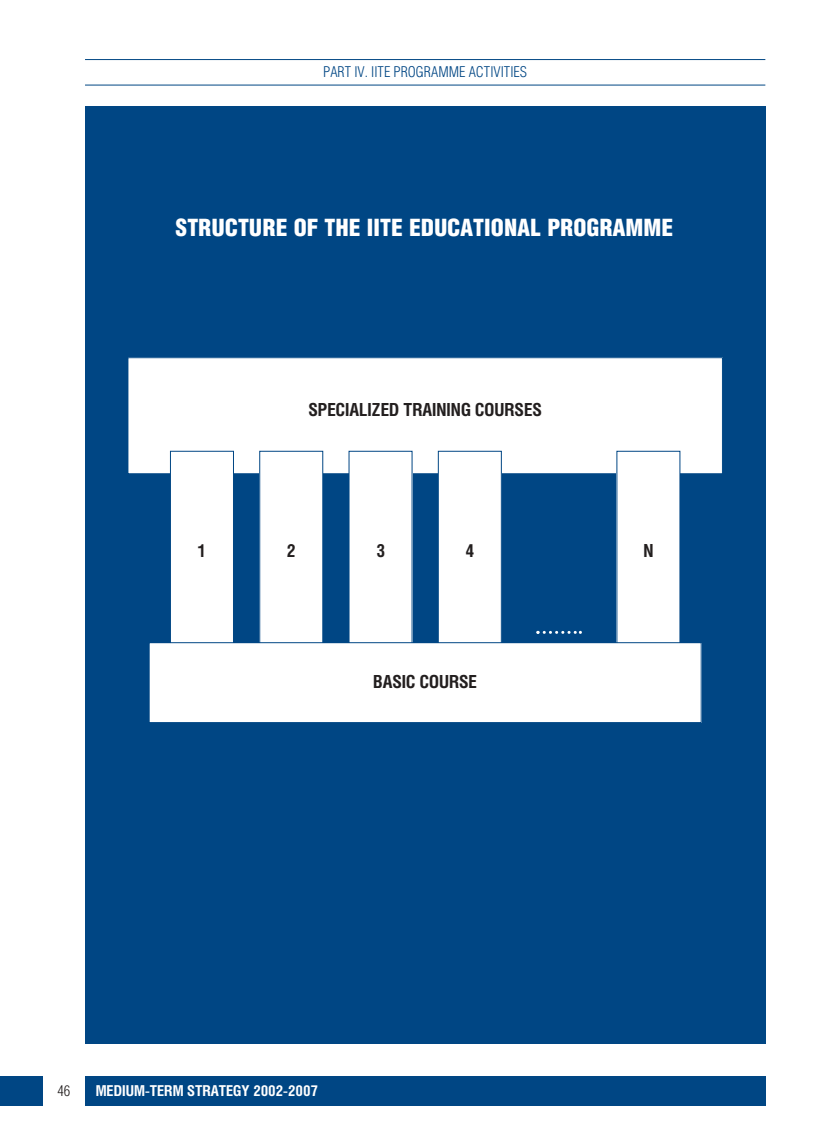
<style>
.page{position:relative;width:828px;height:1148px;background:#fff}
.page>*{position:absolute;margin:0;border:0;box-sizing:border-box;transform-origin:0 0}
.t1{font:900 24px "Helios Cond";color:#fff}
.t2{font:700 18px "Helios Cond";color:#231f1f}
.t3{font:300 15px "Helios Cond";color:#004684}
.t4{font:700 15px "Helios Cond";color:#fff}
.t5{font:300 15px "Helios Cond";color:#231f1f}
</style>
<div class="page">
<hr style="left:85px;top:59px;width:680px;height:1px;background:#004684">
<hr style="left:85px;top:85px;width:680px;height:1px;background:#004684">
<div style="left:0;top:1076px;width:43px;height:30px;background:#004684"></div>
<div style="left:85px;top:1076px;width:680px;height:30px;background:#004684"></div>
<div style="left:85px;top:106px;width:680px;height:938px;background:#004684"></div>
<div style="left:128px;top:358px;width:594px;height:116px;background:#fff"></div>
<div style="left:128px;top:357px;width:595px;height:117px;border:1px solid #004684"></div>
<div style="left:170px;top:451px;width:63px;height:199px;background:#fff"></div>
<div style="left:170px;top:451px;width:64px;height:200px;border:1px solid #004684"></div>
<div style="left:260px;top:451px;width:63px;height:199px;background:#fff"></div>
<div style="left:349px;top:451px;width:63px;height:199px;background:#fff"></div>
<div style="left:438px;top:451px;width:63px;height:199px;background:#fff"></div>
<div style="left:438px;top:451px;width:64px;height:200px;border:1px solid #004684"></div>
<div style="left:617px;top:451px;width:63px;height:199px;background:#fff"></div>
<div style="left:149px;top:642px;width:552px;height:80px;background:#fff"></div>
<div style="left:149px;top:642px;width:553px;height:81px;border:1px solid #004684"></div>
<svg style="left:536px;top:631px;width:46px;height:3px"></svg>
<p class="t3" style="left:323px;top:66px;width:205px">PART IV. IITE PROGRAMME ACTIVITIES</p>
<h1 class="t1" style="left:175px;top:219px;width:500px">STRUCTURE OF THE IITE EDUCATIONAL PROGRAMME</h1>
<p class="t2" style="left:308px;top:403px;width:235px">SPECIALIZED TRAINING COURSES</p>
<p class="t2" style="left:198px;top:543px;width:10px">1</p>
<p class="t2" style="left:287px;top:543px;width:10px">2</p>
<p class="t2" style="left:376px;top:543px;width:10px">3</p>
<p class="t2" style="left:465px;top:543px;width:10px">4</p>
<p class="t2" style="left:643px;top:543px;width:12px">N</p>
<p class="t2" style="left:373px;top:675px;width:105px">BASIC COURSE</p>
<p class="t5" style="left:57px;top:1084px;width:14px">46</p>
<p class="t4" style="left:96px;top:1085px;width:224px">MEDIUM-TERM STRATEGY 2002-2007</p>
</div>
